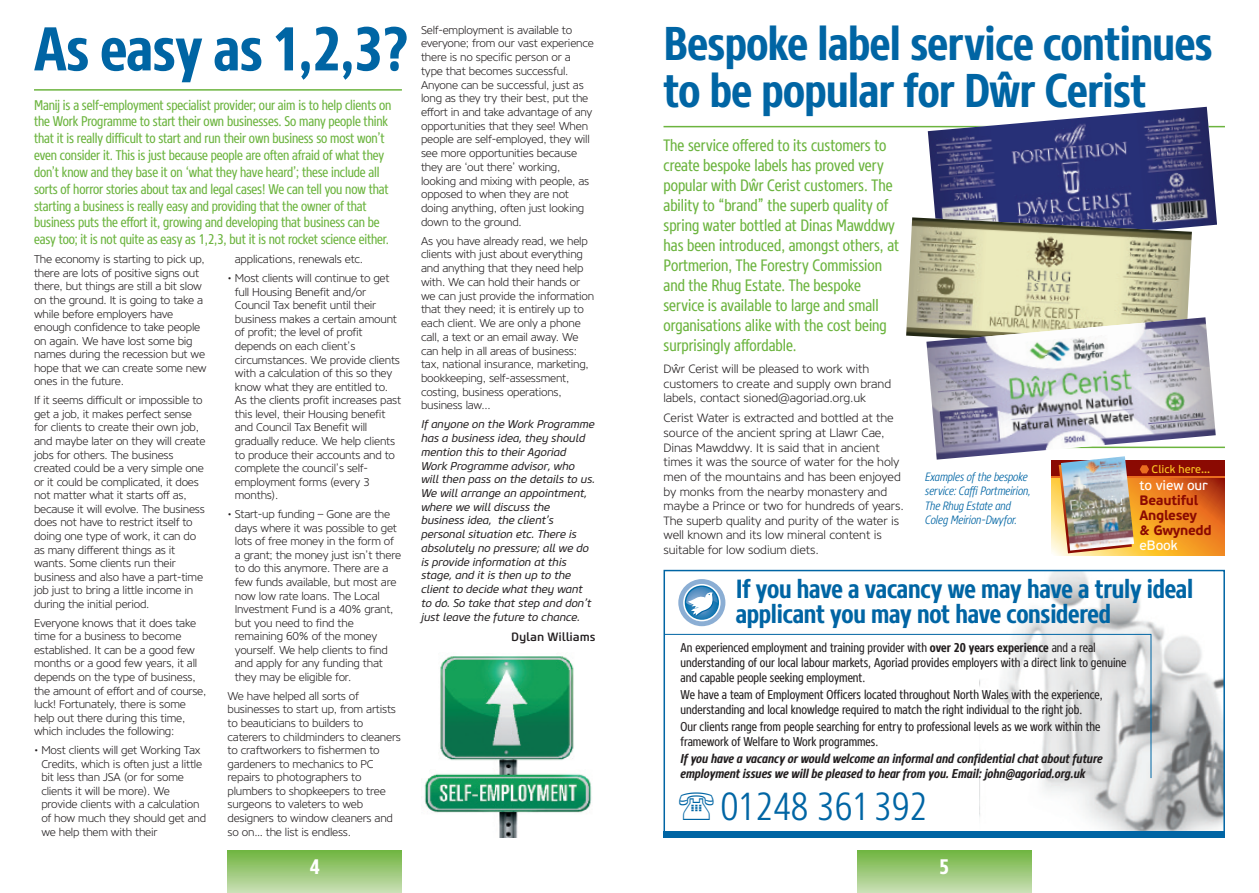
<style>
.page{position:relative;width:1259px;height:893px;background:#fff}
.page>*{position:absolute;margin:0;border:0;box-sizing:border-box;transform-origin:0 0}
.t1{font:700 61.5px "Core Sans N67 Cn";letter-spacing:-.01em;color:#0065a4}
.t2{font:700 47.25px/46.5px "Core Sans N67 Cn";letter-spacing:-.01em;color:#0065a4}
.t3{font:300 39px "Core Sans N37 Cn";color:#0065a4}
.t4{font:700 26.25px/24.8px "Core Sans N67 Cn";letter-spacing:-.01em;color:#0065a4}
.t5{font:700 21px "Core Sans N67 Cn";color:#fff}
.t6{font:16.5px/20.1px "Core Sans N47 Cn";color:#6cb43f}
.t7{font:14.1px/16.8px "Core Sans N47 Cn";letter-spacing:-.01em;color:#6cb43f}
.t8{font:700 13.65px/14.9px "PF Beau Sans Pro";letter-spacing:-.025em;color:#8b0a02}
.t9{font:13.65px "PF Beau Sans Pro Bbook";letter-spacing:-.01em;color:#fff}
.t10{font:12.75px/15px "Core Sans N47 Cn";color:#231f20}
.t11{font:italic 700 12.75px/15px "Core Sans N67 Cn";color:#231f20}
.t12{font:300 12px/14.7px "Core Sans N35";letter-spacing:-.01em;color:#231f20}
.t13{font:italic 300 12px/14.4px "Core Sans N37 Cn";color:#0065a4}
.t14{font:500 12px "Core Sans M55";letter-spacing:-.01em;color:#231f20}
.t15{font:300 11.25px/13.5px "Core Sans N35";letter-spacing:-.02em;color:#231f20}
.t16{font:italic 11.25px/13.8px "Core Sans M45";letter-spacing:-.025em;color:#231f20}
.t17{font:11.1px "PF Beau Sans Pro Bbook";color:#fec422}
.s1{font-family:"Core Sans N67 Cn";font-weight:700}
</style>
<div class="page">
<div style="left:227px;top:850px;width:175px;height:43px;background:linear-gradient(to bottom,#6fb43e,#cadfb6)"></div>
<div style="left:857px;top:850px;width:174px;height:43px;background:linear-gradient(to bottom,#6fb43e,#cadfb6)"></div>
<img style="left:980px;top:573px;width:242px;height:258px">
<div style="left:663px;top:831px;width:562px;height:7px;background:#0065a4"></div>
<svg style="left:664px;top:634px;width:487px;height:145px"></svg>
<svg style="left:678px;top:579px;width:47px;height:47px"></svg>
<svg style="left:1054px;top:478px;width:171px;height:77px"></svg>
<div style="left:1051px;top:461px;width:174px;height:16px;background:#8b0a02"></div>
<hr style="left:1051px;top:476px;width:174px;height:2px;background:#ea6d1f">
<hr style="left:663px;top:126px;width:562px;height:1px;background:#6cb43f">
<hr style="left:1050px;top:447px;width:175px;height:1px;background:#6cb43f">
<svg style="left:906px;top:107px;width:311px;height:446px"></svg>
<img style="left:926px;top:317px;width:289px;height:143px">
<hr style="left:34px;top:89px;width:368px;height:2px;background:#6cb43f">
<img style="left:424px;top:656px;width:168px;height:182px">
<h1 class="t1" style="left:34px;top:27px;width:377px">As easy as 1,2,3?</h1>
<p class="t7" style="left:34px;top:98px;width:359px">Manij is a self-employment specialist provider; our aim is to help clients on the Work Programme to start their own businesses. So many people think that it is really difficult to start and run their own business so most won’t even consider it. This is just because people are often afraid of what they don’t know and they base it on ‘what they have heard’; these include all sorts of horror stories about tax and legal cases! We can tell you now that starting a business is really easy and providing that the owner of that business puts the effort it, growing and developing that business can be easy too; it is not quite as easy as 1,2,3, but it is not rocket science either.</p>
<p class="t15" style="left:34px;top:254px;width:174px">The economy is starting to pick up, there are lots of positive signs out there, but things are still a bit slow on the ground. It is going to take a while before employers have enough confidence to take people on again. We have lost some big names during the recession but we hope that we can create some new ones in the future.</p>
<p class="t15" style="left:34px;top:395px;width:173px">If it seems difficult or impossible to get a job, it makes perfect sense for clients to create their own job, and maybe later on they will create jobs for others. The business created could be a very simple one or it could be complicated, it does not matter what it starts off as, because it will evolve. The business does not have to restrict itself to doing one type of work, it can do as many different things as it wants. Some clients run their business and also have a part-time job just to bring a little income in during the initial period.</p>
<p class="t15" style="left:34px;top:617px;width:174px">Everyone knows that it does take time for a business to become established. It can be a good few months or a good few years, it all depends on the type of business, the amount of effort and of course, luck! Fortunately, there is some help out there during this time, which includes the following:</p>
<p class="t15" style="left:41px;top:744px;width:166px;text-indent:-7px">• Most clients will get Working Tax<br>Credits, which is often just a little bit less than JSA (or for some clients it will be more). We provide clients with a calculation of how much they should get and we help them with their</p>
<p class="t15" style="left:235px;top:254px;width:130px">applications, renewals etc.</p>
<p class="t15" style="left:235px;top:273px;width:168px;text-indent:-7px">• Most clients will continue to get full Housing Benefit and/or<br>Council Tax benefit until their business makes a certain amount of profit; the level of profit depends on each client’s circumstances. We provide clients with a calculation of this so they know what they are entitled to.<br>As the clients profit increases past this level, their Housing benefit and Council Tax Benefit will gradually reduce. We help clients to produce their accounts and to complete the council’s self&shy;employment forms (every 3 months).</p>
<p class="t15" style="left:235px;top:509px;width:168px;text-indent:-7px">• Start-up funding – Gone are the days where it was possible to get lots of free money in the form of a grant; the money just isn’t there to do this anymore. There are a few funds available, but most are now low rate loans. The Local<br>Investment Fund is a 40% grant, but you need to find the remaining 60% of the money yourself. We help clients to find and apply for any funding that they may be eligible for.</p>
<p class="t15" style="left:227px;top:690px;width:175px">We have helped all sorts of businesses to start up, from artists to beauticians to builders to caterers to childminders to cleaners to craftworkers to fishermen to gardeners to mechanics to PC repairs to photographers to plumbers to shopkeepers to tree surgeons to valeters to web designers to window cleaners and so on… the list is endless.</p>
<p class="t15" style="left:421px;top:24px;width:174px">Self-employment is available to everyone; from our vast experience there is no specific person or a type that becomes successful.<br>Anyone can be successful, just as long as they try their best, put the effort in and take advantage of any opportunities that they see! When people are self-employed, they will see more opportunities because they are ‘out there’ working, looking and mixing with people, as opposed to when they are not doing anything, often just looking down to the ground.</p>
<p class="t15" style="left:421px;top:235px;width:175px">As you have already read, we help clients with just about everything and anything that they need help with. We can hold their hands or we can just provide the information that they need; it is entirely up to each client. We are only a phone call, a text or an email away. We can help in all areas of business: tax, national insurance, marketing, bookkeeping, self-assessment, costing, business operations, business law...</p>
<p class="t16" style="left:421px;top:419px;width:175px">If anyone on the Work Programme has a business idea, they should mention this to their Agoriad<br>Work Programme advisor, who will then pass on the details to us.<br>We will arrange an appointment, where we will discuss the business idea, the client’s personal situation etc. There is absolutely no pressure; all we do is provide information at this stage, and it is then up to the client to decide what they want to do. So take that step and don’t just leave the future to chance.</p>
<p class="t14" style="left:511px;top:632px;width:86px">Dylan Williams</p>
<h2 class="t2" style="left:663px;top:25px;width:551px">Bespoke label service continues to be popular for Dŵr Cerist</h2>
<p class="t6" style="left:663px;top:136px;width:237px">The service offered to its customers to create bespoke labels has proved very popular with Dŵr Cerist customers. The ability to “brand” the superb quality of spring water bottled at Dinas Mawddwy has been introduced, amongst others, at Portmerion, The Forestry Commission and the Rhug Estate. The bespoke service is available to large and small organisations alike with the cost being surprisingly affordable.</p>
<p class="t12" style="left:663px;top:363px;width:229px">Dŵr Cerist will be pleased to work with customers to create and supply own brand labels, contact sioned@agoriad.org.uk</p>
<p class="t12" style="left:663px;top:412px;width:242px">Cerist Water is extracted and bottled at the source of the ancient spring at Llawr Cae, Dinas Mawddwy. It is said that in ancient times it was the source of water for the holy men of the mountains and has been enjoyed by monks from the nearby monastery and maybe a Prince or two for hundreds of years.<br>The superb quality and purity of the water is well known and its low mineral content is suitable for low sodium diets.</p>
<p class="t13" style="left:925px;top:470px;width:107px">Examples of the bespoke service: Caffi Portmeirion,<br>The Rhug Estate and<br>Coleg Meirion-Dwyfor.</p>
<p class="t17" style="left:1151px;top:463px;width:60px">Click here...</p>
<p class="t9" style="left:1139px;top:478px;width:70px">to view our</p>
<p class="t8" style="left:1139px;top:493px;width:74px">Beautiful<br>Anglesey<br>&amp; Gwynedd</p>
<p class="t9" style="left:1139px;top:537px;width:39px">eBook</p>
<h3 class="t4" style="left:736px;top:579px;width:459px">If you have a vacancy we may have a truly ideal applicant you may not have considered</h3>
<p class="t10" style="left:680px;top:641px;width:447px">An experienced employment and training provider with <span class="s1">over 20 years experience</span> and a real understanding of our local labour markets, Agoriad provides employers with a direct link to genuine and capable people seeking employment.</p>
<p class="t10" style="left:680px;top:688px;width:423px">We have a team of Employment Officers located throughout North Wales with the experience, understanding and local knowledge required to match the right individual to the right job.</p>
<p class="t10" style="left:680px;top:720px;width:421px">Our clients range from people searching for entry to professional levels as we work within the framework of Welfare to Work programmes.</p>
<p class="t11" style="left:680px;top:752px;width:424px">If you have a vacancy or would welcome an informal and confidential chat about future employment issues we will be pleased to hear from you. Email: john@agoriad.org.uk</p>
<h3 class="t3" style="left:720px;top:792px;width:208px">01248 361 392</h3>
<h3 class="t5" style="left:310px;top:860px;width:12px">4</h3>
<h3 class="t5" style="left:939px;top:860px;width:12px">5</h3>
</div>
